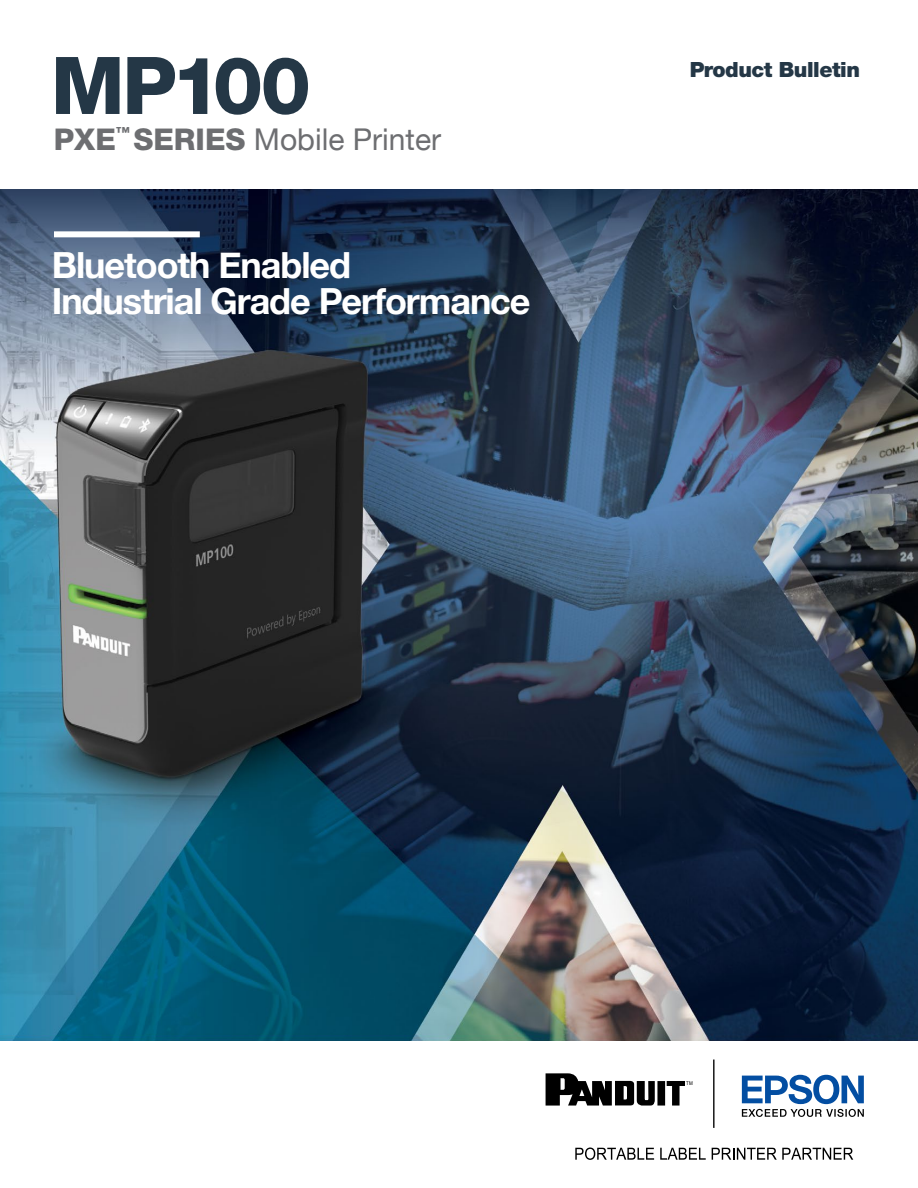
<style>
.page{position:relative;width:918px;height:1188px;background:#fff}
.page>*{position:absolute;margin:0;border:0;box-sizing:border-box;transform-origin:0 0}
.t1{font:800 79.65px "Helvetica Neue LT Std";letter-spacing:-.05em;color:#243746}
.t2{font:700 36px/36px "Helvetica Neue";letter-spacing:-.03em;color:#fff}
.t3{font:30px "Helvetica Neue";color:#6d6e71}
.t4{font:900 21px "Helvetica Neue LT Std";letter-spacing:-.02em;color:#243746}
.t5{font:5.25px "Arial";color:#000;scale:.87 1}
.s1{font-family:"Helvetica Neue LT Std";font-weight:800}
</style>
<div class="page">
<img style="left:0;top:189px;width:918px;height:851px">
<div style="left:54px;top:231px;width:146px;height:6px;background:#fff"></div>
<hr style="left:713px;top:1060px;width:2px;height:68px;background:#000">
<svg style="left:742px;top:1075px;width:122px;height:42px"></svg>
<svg style="left:575px;top:1148px;width:79px;height:12px"></svg>
<svg style="left:660px;top:1148px;width:46px;height:12px"></svg>
<svg style="left:712px;top:1148px;width:141px;height:12px"></svg>
<svg style="left:546px;top:1073px;width:139px;height:33px"></svg>
<h1 class="t1" style="left:51px;top:38px;width:261px">MP100</h1>
<p class="t3" style="left:54px;top:118px;width:389px"><span class="s1">PXE</span><sup>™</sup> <span class="s1">SERIES</span> Mobile Printer</p>
<p class="t2" style="left:52px;top:248px;width:480px">Bluetooth Enabled<br>Industrial Grade Performance</p>
<p class="t4" style="left:689px;top:57px;width:172px">Product Bulletin</p>
<p class="t5" style="left:686px;top:1079px;width:9px">TM</p>
</div>
